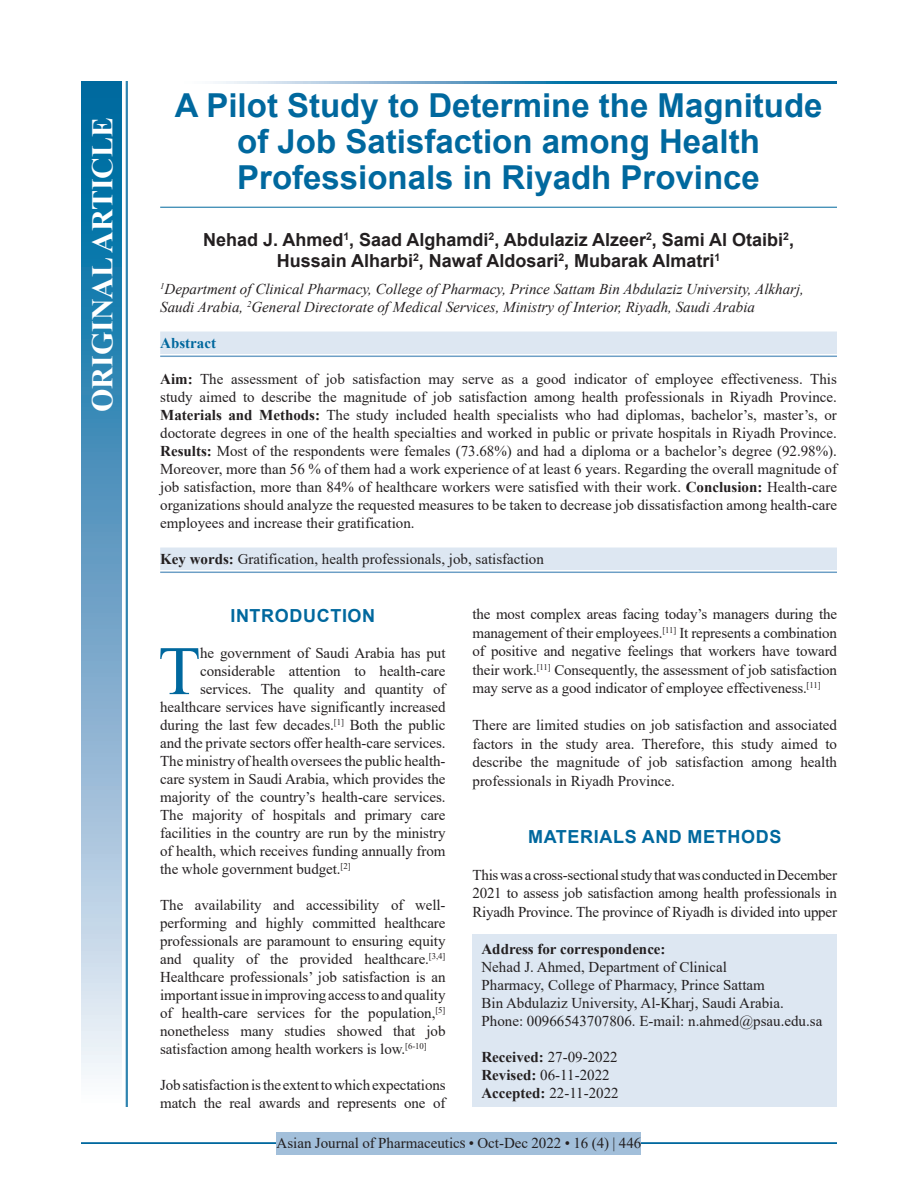
<style>
.page{position:relative;width:918px;height:1188px;background:#fff}
.page>*{position:absolute;margin:0;border:0;box-sizing:border-box;transform-origin:0 0}
.DROP_CAP_TX{font:69.3px "Times New Roman";color:#00689e}
.AT{font:700 33px/36px "Helvetica";color:#00689e;text-align:center}
.AH{font:700 30px "Times New Roman";color:#fff}
.AU{font:700 18px/21px "Helvetica";color:#231f20;text-align:center}
.t1{font:700 18px "Helvetica";letter-spacing:.035em;color:#00689e}
.TX{font:15px/18px "Times New Roman";letter-spacing:-.01em;color:#231f20;text-align:justify}
.ABS{font:15px/18px "Times New Roman";color:#231f20;text-align:justify}
.DROP_CAP_TX-2{font:15px "Times New Roman";letter-spacing:-.005em;color:#231f20}
.ADD{font:15px/18px "Times New Roman";color:#231f20}
.AFF{font:italic 15px/18px "Times New Roman";color:#231f20}
.KWD_1_L{font:15px "Times New Roman";color:#231f20}
.HIS{font:15px/18px "Times New Roman";color:#231f20}
.RF{font:15px "Times New Roman";color:#231f20}
.ABSH{font:700 15px "Times New Roman";color:#00689e}
.s1{font-weight:700}
</style>
<div class="page">
<hr style="left:81px;top:1142px;width:756px;height:2px;background:#00689e">
<div style="left:277px;top:1132px;width:364px;height:22px;background:#a2bfda"></div>
<hr style="left:160px;top:207px;width:677px;height:1px;background:#00689e">
<div style="left:160px;top:332px;width:677px;height:22px;background:#dde7f2"></div>
<hr style="left:160px;top:356px;width:677px;height:1px;background:#6d9fc6">
<div style="left:160px;top:548px;width:677px;height:22px;background:#dde7f2"></div>
<hr style="left:160px;top:572px;width:677px;height:1px;background:#6d9fc6">
<svg style="left:215px;top:81px;width:622px;height:3px;background:#4d94bc"></svg>
<div style="left:81px;top:81px;width:41px;height:1026px;background:linear-gradient(to bottom,#005e9a,#f6f0f9)"></div>
<hr style="left:127px;top:81px;width:1px;height:1026px;background:#00689e">
<hr style="left:126px;top:81px;width:1px;height:1026px;background:#00689e">
<div style="left:472px;top:935px;width:365px;height:172px;background:#dde7f2"></div>
<p class="AH" style="left:81px;top:412px;width:296px;rotate:-90deg">ORIGINAL ARTICLE</p>
<p class="AT" style="left:175px;top:88px;width:649px">A Pilot Study to Determine the Magnitude of Job Satisfaction among Health<br>Professionals in Riyadh Province</p>
<p class="AU" style="left:203px;top:229px;width:593px">Nehad J. Ahmed<sup>1</sup>, Saad Alghamdi<sup>2</sup>, Abdulaziz Alzeer<sup>2</sup>, Sami Al Otaibi<sup>2</sup>,<br>Hussain Alharbi<sup>2</sup>, Nawaf Aldosari<sup>2</sup>, Mubarak Almatri<sup>1</sup></p>
<p class="AFF" style="left:160px;top:280px;width:645px"><sup>1</sup>Department of Clinical Pharmacy, College of Pharmacy, Prince Sattam Bin Abdulaziz University, Alkharj,<br>Saudi Arabia, <sup>2</sup>General Directorate of Medical Services, Ministry of Interior, Riyadh, Saudi Arabia</p>
<p class="ABSH" style="left:160px;top:332px;width:57px">Abstract</p>
<p class="ABS" style="left:160px;top:370px;width:678px"><span class="s1">Aim:</span> The assessment of job satisfaction may serve as a good indicator of employee effectiveness. This study aimed to describe the magnitude of job satisfaction among health professionals in Riyadh Province.<br><span class="s1">Materials and Methods:</span> The study included health specialists who had diplomas, bachelor’s, master’s, or doctorate degrees in one of the health specialties and worked in public or private hospitals in Riyadh Province.<br><span class="s1">Results:</span> Most of the respondents were females (73.68%) and had a diploma or a bachelor’s degree (92.98%).<br>Moreover, more than 56 % of them had a work experience of at least 6 years. Regarding the overall magnitude of job satisfaction, more than 84% of healthcare workers were satisfied with their work. <span class="s1">Conclusion:</span> Health-care organizations should analyze the requested measures to be taken to decrease job dissatisfaction among health-care employees and increase their gratification.</p>
<p class="KWD_1_L" style="left:160px;top:548px;width:385px"><span class="s1">Key words:</span> Gratification, health professionals, job, satisfaction</p>
<h1 class="t1" style="left:230px;top:603px;width:146px">INTRODUCTION</h1>
<p class="DROP_CAP_TX" style="left:158px;top:622px;width:44px">T</p>
<p class="DROP_CAP_TX-2" style="left:200px;top:643px;width:247px">he government of Saudi Arabia has put</p>
<p class="DROP_CAP_TX-2" style="left:200px;top:661px;width:247px">considerable attention to health-care</p>
<p class="DROP_CAP_TX-2" style="left:200px;top:679px;width:247px">services. The quality and quantity of</p>
<p class="DROP_CAP_TX-2" style="left:160px;top:697px;width:287px">healthcare services have significantly increased</p>
<p class="DROP_CAP_TX-2" style="left:160px;top:715px;width:287px">during the last few decades.<sup>[1]</sup> Both the public</p>
<p class="DROP_CAP_TX-2" style="left:160px;top:733px;width:287px">and the private sectors offer health-care services.</p>
<p class="DROP_CAP_TX-2" style="left:160px;top:751px;width:287px">The ministry of health oversees the public health-</p>
<p class="DROP_CAP_TX-2" style="left:160px;top:769px;width:287px">care system in Saudi Arabia, which provides the</p>
<p class="DROP_CAP_TX-2" style="left:160px;top:787px;width:287px">majority of the country’s health-care services.</p>
<p class="DROP_CAP_TX-2" style="left:160px;top:805px;width:287px">The majority of hospitals and primary care</p>
<p class="DROP_CAP_TX-2" style="left:160px;top:823px;width:287px">facilities in the country are run by the ministry</p>
<p class="DROP_CAP_TX-2" style="left:160px;top:841px;width:287px">of health, which receives funding annually from</p>
<p class="DROP_CAP_TX-2" style="left:160px;top:859px;width:192px">the whole government budget.<sup>[2]</sup></p>
<p class="TX" style="left:160px;top:896px;width:287px">The availability and accessibility of well&shy;performing and highly committed healthcare professionals are paramount to ensuring equity and quality of the provided healthcare.<sup>[3,4] </sup>Healthcare professionals’ job satisfaction is an important issue in improving access to and quality of health-care services for the population,<sup>[5] </sup>nonetheless many studies showed that job satisfaction among health workers is low.<sup>[6-10]</sup></p>
<p class="TX" style="left:160px;top:1076px;width:287px">Job satisfaction is the extent to which expectations match the real awards and represents one of</p>
<p class="TX" style="left:472px;top:605px;width:366px;line-height:18.5px">the most complex areas facing today’s managers during the management of their employees.<sup>[11]</sup> It represents a combination of positive and negative feelings that workers have toward their work.<sup>[11]</sup> Consequently, the assessment of job satisfaction may serve as a good indicator of employee effectiveness.<sup>[11]</sup></p>
<p class="TX" style="left:472px;top:715px;width:366px;line-height:18.5px">There are limited studies on job satisfaction and associated factors in the study area. Therefore, this study aimed to describe the magnitude of job satisfaction among health professionals in Riyadh Province.</p>
<h1 class="t1" style="left:528px;top:824px;width:255px">MATERIALS AND METHODS</h1>
<p class="TX" style="left:472px;top:865px;width:366px;line-height:18.5px">This was a cross-sectional study that was conducted in December 2021 to assess job satisfaction among health professionals in Riyadh Province. The province of Riyadh is divided into upper</p>
<p class="ADD" style="left:482px;top:940px;width:342px"><span class="s1">Address for correspondence:<br></span>Nehad J. Ahmed, Department of Clinical<br>Pharmacy, College of Pharmacy, Prince Sattam<br>Bin Abdulaziz University, Al-Kharj, Saudi Arabia.<br>Phone: 00966543707806. E-mail: n.ahmed@psau.edu.sa</p>
<p class="HIS" style="left:482px;top:1048px;width:139px"><span class="s1">Received:</span> 27-09-2022<br><span class="s1">Revised:</span> 06-11-2022<br><span class="s1">Accepted:</span> 22-11-2022</p>
<p class="RF" style="left:277px;top:1133px;width:366px">Asian Journal of Pharmaceutics • Oct-Dec 2022 • 16 (4) | 446</p>
</div>
